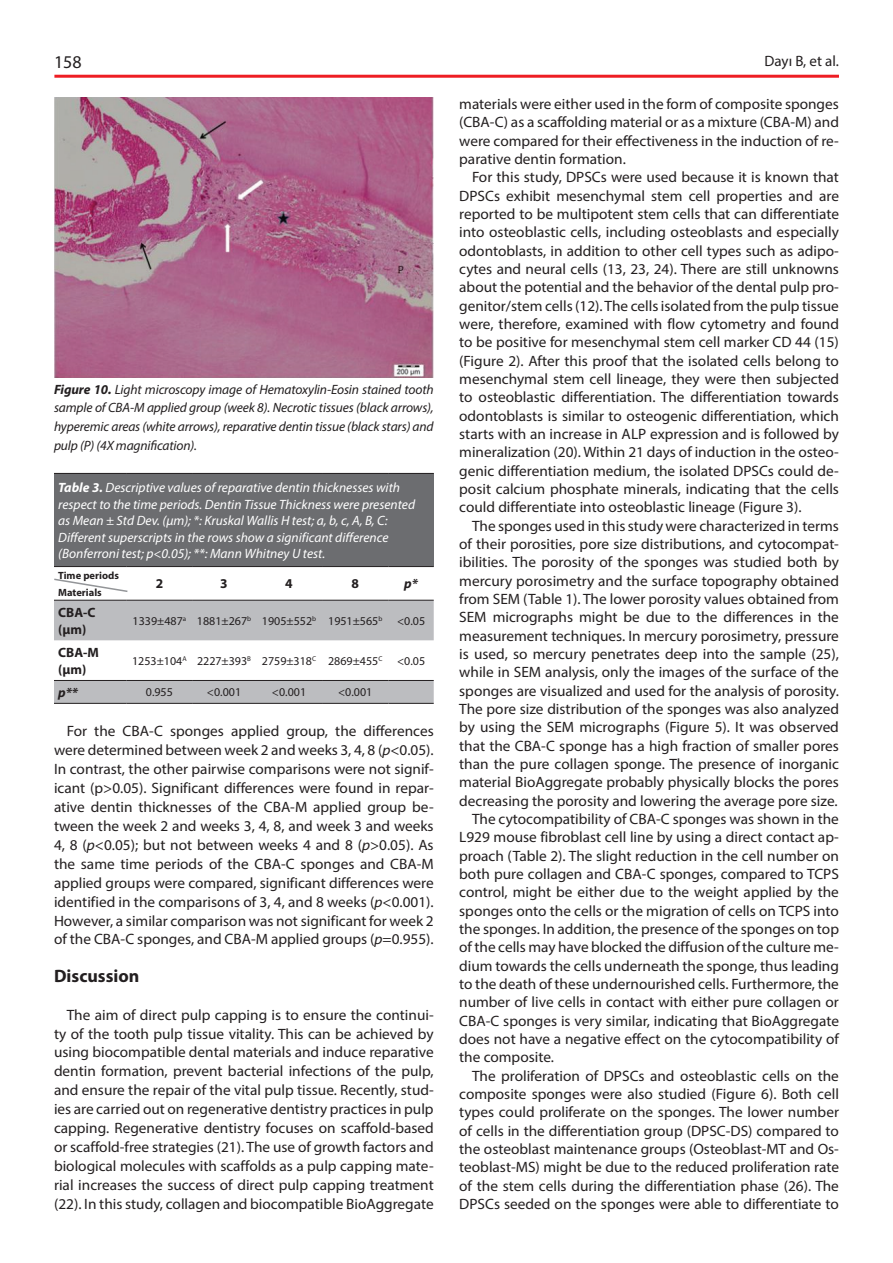
<style>
.page{position:relative;width:893px;height:1263px;background:#fff}
.page>*{position:absolute;margin:0;border:0;box-sizing:border-box;transform-origin:0 0}
.t1{font:700 18px "Myriad Pro";color:#231f20}
.t2{font:18px "Myriad Pro";color:#231f20}
.t3{font:15px/18.9px "Myriad Pro";color:#231f20;text-align:justify}
.t4{font:italic 13.5px/16.5px "Myriad Pro";color:#fff}
.t5{font:italic 13.5px/18.8px "Myriad Pro";letter-spacing:-.01em;color:#231f20;text-align:justify}
.t6{font:700 13.5px/17.2px "Myriad Pro";color:#231f20}
.t7{font:italic 700 13.5px "Myriad Pro";color:#231f20}
.t8{font:12px "Myriad Pro";color:#231f20}
.t9{font:700 10.5px/17.2px "Myriad Pro";color:#231f20}
.s1{font-weight:700}
.s2{font-style:italic}
</style>
<div class="page">
<hr style="left:54px;top:75px;width:785px;height:3px;background:#ee1d23">
<img style="left:54px;top:98px;width:380px;height:279px">
<div style="left:54px;top:473px;width:380px;height:93px;background:#6c6d70"></div>
<hr style="left:54px;top:703px;width:73px;height:1px;background:#231f20">
<hr style="left:127px;top:703px;width:65px;height:1px;background:#231f20">
<hr style="left:192px;top:703px;width:64px;height:1px;background:#231f20">
<hr style="left:256px;top:703px;width:66px;height:1px;background:#231f20">
<hr style="left:322px;top:703px;width:66px;height:1px;background:#231f20">
<hr style="left:388px;top:703px;width:46px;height:1px;background:#231f20">
<hr style="left:54px;top:473px;width:73px;height:1px;background:#231f20">
<hr style="left:127px;top:473px;width:65px;height:1px;background:#231f20">
<hr style="left:192px;top:473px;width:64px;height:1px;background:#231f20">
<hr style="left:256px;top:473px;width:66px;height:1px;background:#231f20">
<hr style="left:322px;top:473px;width:66px;height:1px;background:#231f20">
<hr style="left:388px;top:473px;width:46px;height:1px;background:#231f20">
<svg style="left:54px;top:566px;width:380px;height:137px"></svg>
<p class="t2" style="left:54px;top:51px;width:29px">158</p>
<p class="t3" style="left:764px;top:51px;width:76px">Dayı B, et al.</p>
<p class="t5" style="left:54px;top:380px;width:381px"><span class="s1">Figure 10.</span> Light microscopy image of Hematoxylin-Eosin stained tooth sample of CBA-M applied group (week 8). Necrotic tissues (black arrows), hyperemic areas (white arrows), reparative dentin tissue (black stars) and pulp (P) (4X magnification).</p>
<p class="t4" style="left:58px;top:479px;width:358px"><span class="s1">Table 3.</span> Descriptive values of reparative dentin thicknesses with respect to the time periods. Dentin Tissue Thickness were presented as Mean ± Std Dev. (µm); *: Kruskal Wallis H test; a, b, c, A, B, C:<br>Different superscripts in the rows show a significant difference (Bonferroni test; p&lt;0.05); **: Mann Whitney U test.</p>
<p class="t9" style="left:58px;top:566px;width:62px">Time periods<br>Materials</p>
<p class="t6" style="left:156px;top:575px;width:9px">2</p>
<p class="t6" style="left:220px;top:575px;width:9px">3</p>
<p class="t6" style="left:285px;top:575px;width:9px">4</p>
<p class="t6" style="left:352px;top:575px;width:9px">8</p>
<p class="t7" style="left:404px;top:575px;width:15px">p*</p>
<p class="t6" style="left:58px;top:603px;width:39px">CBA-C (µm)</p>
<p class="t8" style="left:133px;top:613px;width:294px">1339±487<sup>a</sup> 1881±267<sup>b</sup> 1905±552<sup>b</sup> 1951±565<sup>b</sup> &lt;0.05</p>
<p class="t6" style="left:58px;top:643px;width:42px">CBA-M (µm)</p>
<p class="t8" style="left:132px;top:653px;width:295px">1253±104<sup>A</sup> 2227±393<sup>B</sup> 2759±318<sup>C</sup> 2869±455<sup>C</sup> &lt;0.05</p>
<p class="t7" style="left:58px;top:684px;width:21px">p**</p>
<p class="t8" style="left:146px;top:685px;width:29px">0.955</p>
<p class="t8" style="left:207px;top:685px;width:36px">&lt;0.001</p>
<p class="t8" style="left:272px;top:685px;width:36px">&lt;0.001</p>
<p class="t8" style="left:338px;top:685px;width:36px">&lt;0.001</p>
<p class="t3" style="left:54px;top:721px;width:381px;text-indent:13px">For the CBA-C sponges applied group, the differences were determined between week 2 and weeks 3, 4, 8 (<span class="s2">p</span>&lt;0.05).<br>In contrast, the other pairwise comparisons were not signif&shy;icant (p&gt;0.05). Significant differences were found in repar&shy;ative dentin thicknesses of the CBA-M applied group be&shy;tween the week 2 and weeks 3, 4, 8, and week 3 and weeks 4, 8 (<span class="s2">p</span>&lt;0.05); but not between weeks 4 and 8 (<span class="s2">p</span>&gt;0.05). As the same time periods of the CBA-C sponges and CBA-M applied groups were compared, significant differences were identified in the comparisons of 3, 4, and 8 weeks (<span class="s2">p</span>&lt;0.001).<br>However, a similar comparison was not significant for week 2 of the CBA-C sponges, and CBA-M applied groups (<span class="s2">p</span>=0.955).</p>
<p class="t1" style="left:54px;top:964px;width:87px">Discussion</p>
<p class="t3" style="left:54px;top:1005px;width:381px;text-indent:13px">The aim of direct pulp capping is to ensure the continui&shy;ty of the tooth pulp tissue vitality. This can be achieved by using biocompatible dental materials and induce reparative dentin formation, prevent bacterial infections of the pulp, and ensure the repair of the vital pulp tissue. Recently, stud&shy;ies are carried out on regenerative dentistry practices in pulp capping. Regenerative dentistry focuses on scaffold-based or scaffold-free strategies (21). The use of growth factors and biological molecules with scaffolds as a pulp capping mate&shy;rial increases the success of direct pulp capping treatment (22). In this study, collagen and biocompatible BioAggregate</p>
<p class="t3" style="left:459px;top:95px;width:381px;line-height:18.3px">materials were either used in the form of composite sponges (CBA-C) as a scaffolding material or as a mixture (CBA-M) and were compared for their effectiveness in the induction of re&shy;parative dentin formation.</p>
<p class="t3" style="left:459px;top:168px;width:381px;line-height:18.3px;text-indent:13px">For this study, DPSCs were used because it is known that DPSCs exhibit mesenchymal stem cell properties and are reported to be multipotent stem cells that can differentiate into osteoblastic cells, including osteoblasts and especially odontoblasts, in addition to other cell types such as adipo&shy;cytes and neural cells (13, 23, 24). There are still unknowns about the potential and the behavior of the dental pulp pro&shy;genitor/stem cells (12). The cells isolated from the pulp tissue were, therefore, examined with flow cytometry and found to be positive for mesenchymal stem cell marker CD 44 (15) (Figure 2). After this proof that the isolated cells belong to mesenchymal stem cell lineage, they were then subjected to osteoblastic differentiation. The differentiation towards odontoblasts is similar to osteogenic differentiation, which starts with an increase in ALP expression and is followed by mineralization (20). Within 21 days of induction in the osteo&shy;genic differentiation medium, the isolated DPSCs could de&shy;posit calcium phosphate minerals, indicating that the cells could differentiate into osteoblastic lineage (Figure 3).</p>
<p class="t3" style="left:472px;top:516px;width:368px">The sponges used in this study were characterized in terms</p>
<p class="t3" style="left:459px;top:534px;width:381px">of their porosities, pore size distributions, and cytocompat-</p>
<p class="t3" style="left:459px;top:553px;width:381px">ibilities. The porosity of the sponges was studied both by</p>
<p class="t3" style="left:459px;top:571px;width:381px">mercury porosimetry and the surface topography obtained</p>
<p class="t3" style="left:459px;top:589px;width:381px">from SEM (Table 1). The lower porosity values obtained from</p>
<p class="t3" style="left:459px;top:608px;width:381px">SEM micrographs might be due to the differences in the</p>
<p class="t3" style="left:459px;top:626px;width:381px">measurement techniques. In mercury porosimetry, pressure</p>
<p class="t3" style="left:459px;top:644px;width:381px">is used, so mercury penetrates deep into the sample (25),</p>
<p class="t3" style="left:459px;top:663px;width:381px">while in SEM analysis, only the images of the surface of the</p>
<p class="t3" style="left:459px;top:681px;width:381px">sponges are visualized and used for the analysis of porosity.</p>
<p class="t3" style="left:459px;top:699px;width:381px">The pore size distribution of the sponges was also analyzed</p>
<p class="t3" style="left:459px;top:718px;width:381px">by using the SEM micrographs (Figure 5). It was observed</p>
<p class="t3" style="left:459px;top:736px;width:381px">that the CBA-C sponge has a high fraction of smaller pores</p>
<p class="t3" style="left:459px;top:754px;width:381px">than the pure collagen sponge. The presence of inorganic</p>
<p class="t3" style="left:459px;top:773px;width:381px">material BioAggregate probably physically blocks the pores</p>
<p class="t3" style="left:459px;top:791px;width:380px">decreasing the porosity and lowering the average pore size.</p>
<p class="t3" style="left:472px;top:809px;width:368px">The cytocompatibility of CBA-C sponges was shown in the</p>
<p class="t3" style="left:459px;top:828px;width:381px">L929 mouse fibroblast cell line by using a direct contact ap-</p>
<p class="t3" style="left:459px;top:846px;width:381px">proach (Table 2). The slight reduction in the cell number on</p>
<p class="t3" style="left:459px;top:864px;width:381px">both pure collagen and CBA-C sponges, compared to TCPS</p>
<p class="t3" style="left:459px;top:883px;width:381px">control, might be either due to the weight applied by the</p>
<p class="t3" style="left:459px;top:901px;width:381px">sponges onto the cells or the migration of cells on TCPS into</p>
<p class="t3" style="left:459px;top:919px;width:381px">the sponges. In addition, the presence of the sponges on top</p>
<p class="t3" style="left:459px;top:938px;width:381px">of the cells may have blocked the diffusion of the culture me-</p>
<p class="t3" style="left:459px;top:956px;width:381px">dium towards the cells underneath the sponge, thus leading</p>
<p class="t3" style="left:459px;top:974px;width:381px">to the death of these undernourished cells. Furthermore, the</p>
<p class="t3" style="left:459px;top:992px;width:381px">number of live cells in contact with either pure collagen or</p>
<p class="t3" style="left:459px;top:1011px;width:381px">CBA-C sponges is very similar, indicating that BioAggregate</p>
<p class="t3" style="left:459px;top:1029px;width:381px">does not have a negative effect on the cytocompatibility of</p>
<p class="t3" style="left:459px;top:1047px;width:96px">the composite.</p>
<p class="t3" style="left:472px;top:1066px;width:368px">The proliferation of DPSCs and osteoblastic cells on the</p>
<p class="t3" style="left:459px;top:1084px;width:381px">composite sponges were also studied (Figure 6). Both cell</p>
<p class="t3" style="left:459px;top:1102px;width:381px">types could proliferate on the sponges. The lower number</p>
<p class="t3" style="left:459px;top:1121px;width:381px">of cells in the differentiation group (DPSC-DS) compared to</p>
<p class="t3" style="left:459px;top:1139px;width:381px">the osteoblast maintenance groups (Osteoblast-MT and Os-</p>
<p class="t3" style="left:459px;top:1157px;width:381px">teoblast-MS) might be due to the reduced proliferation rate</p>
<p class="t3" style="left:459px;top:1176px;width:381px">of the stem cells during the differentiation phase (26). The</p>
<p class="t3" style="left:459px;top:1194px;width:381px">DPSCs seeded on the sponges were able to differentiate to</p>
</div>
